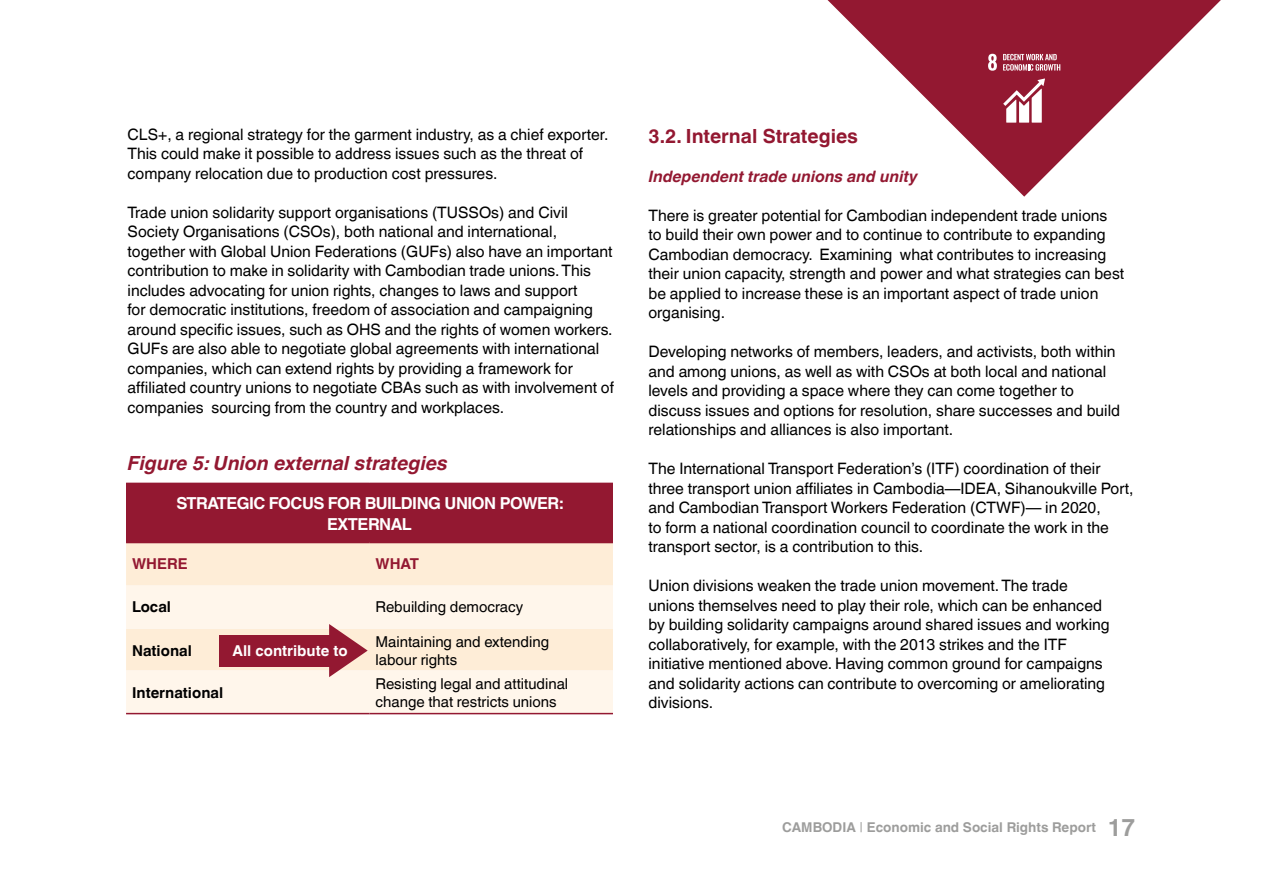
<style>
.page{position:relative;width:1263px;height:893px;background:#fff}
.page>*{position:absolute;margin:0;border:0;box-sizing:border-box;transform-origin:0 0}
.t1{font:italic 700 19.5px "Helvetica World";color:#931831}
.t2{font:700 19.5px "Helvetica World";color:#931831}
.t3{font:700 16.5px/21px "Helvetica World";letter-spacing:-.03em;color:#fff;text-align:center}
.t4{font:15.75px/19.5px "Helvetica World";color:#000}
.t5{font:italic 700 15.75px "Helvetica World";color:#931831}
.t6{font:15px/18px "Helvetica World";color:#000}
.t7{font:700 15px "Helvetica World";color:#000}
.t8{font:700 15px "Helvetica World";color:#fff}
.t9{font:700 15px "Helvetica World";color:#931831}
.t10{font:700 13.5px "Helvetica World";color:#9d9d9c}
.s1{font-weight:400}
.s2{font-size:24px}
</style>
<div class="page">
<div style="left:126px;top:483px;width:487px;height:59px;background:#931831"></div>
<div style="left:126px;top:543px;width:487px;height:43px;background:#feedd7"></div>
<svg style="left:126px;top:586px;width:487px;height:127px;background:#fef2e5"></svg>
<hr style="left:126px;top:542px;width:243px;height:1px;background:#931831">
<hr style="left:369px;top:542px;width:244px;height:1px;background:#931831">
<hr style="left:126px;top:713px;width:243px;height:1px;background:#931831">
<hr style="left:369px;top:713px;width:244px;height:1px;background:#931831">
<div style="left:220px;top:635px;width:110px;height:31px;background:#931831"></div>
<svg style="left:329px;top:624px;width:39px;height:53px;background:#c88488"></svg>
<svg style="left:827px;top:0;width:394px;height:197px"></svg>
<svg style="left:988px;top:54px;width:9px;height:17px"></svg>
<svg style="left:1003px;top:54px;width:57px;height:17px"></svg>
<svg style="left:1003px;top:79px;width:42px;height:44px"></svg>
<p class="t4" style="left:128px;top:124px;width:482px">CLS+, a regional strategy for the garment industry, as a chief exporter.<br>This could make it possible to address issues such as the threat of company relocation due to production cost pressures.</p>
<p class="t4" style="left:128px;top:202px;width:488px">Trade union solidarity support organisations (TUSSOs) and Civil Society Organisations (CSOs), both national and international, together with Global Union Federations (GUFs) also have an important contribution to make in solidarity with Cambodian trade unions. This includes advocating for union rights, changes to laws and support<br>for democratic institutions, freedom of association and campaigning around specific issues, such as OHS and the rights of women workers.<br>GUFs are also able to negotiate global agreements with international companies, which can extend rights by providing a framework for affiliated country unions to negotiate CBAs such as with involvement of companies sourcing from the country and workplaces.</p>
<p class="t1" style="left:128px;top:451px;width:322px">Figure 5: Union external strategies</p>
<p class="t3" style="left:176px;top:492px;width:388px">STRATEGIC FOCUS FOR BUILDING UNION POWER:<br>EXTERNAL</p>
<p class="t9" style="left:132px;top:555px;width:57px">WHERE</p>
<p class="t9" style="left:375px;top:555px;width:45px">WHAT</p>
<p class="t7" style="left:132px;top:598px;width:41px">Local</p>
<p class="t6" style="left:375px;top:598px;width:149px">Rebuilding democracy</p>
<p class="t7" style="left:132px;top:642px;width:61px">National</p>
<p class="t6" style="left:375px;top:632px;width:175px">Maintaining and extending labour rights</p>
<p class="t7" style="left:132px;top:684px;width:93px">International</p>
<p class="t6" style="left:375px;top:674px;width:194px">Resisting legal and attitudinal change that restricts unions</p>
<p class="t8" style="left:232px;top:642px;width:117px">All contribute to</p>
<p class="t2" style="left:648px;top:124px;width:211px">3.2. Internal Strategies</p>
<p class="t5" style="left:648px;top:167px;width:271px">Independent trade unions and unity</p>
<p class="t4" style="left:648px;top:205px;width:477px">There is greater potential for Cambodian independent trade unions to build their own power and to continue to contribute to expanding Cambodian democracy. Examining what contributes to increasing their union capacity, strength and power and what strategies can best be applied to increase these is an important aspect of trade union organising.</p>
<p class="t4" style="left:648px;top:342px;width:473px">Developing networks of members, leaders, and activists, both within and among unions, as well as with CSOs at both local and national levels and providing a space where they can come together to discuss issues and options for resolution, share successes and build relationships and alliances is also important.</p>
<p class="t4" style="left:648px;top:459px;width:486px">The International Transport Federation’s (ITF) coordination of their three transport union affiliates in Cambodia—IDEA, Sihanoukville Port, and Cambodian Transport Workers Federation (CTWF)— in 2020,<br>to form a national coordination council to coordinate the work in the transport sector, is a contribution to this.</p>
<p class="t4" style="left:648px;top:576px;width:463px">Union divisions weaken the trade union movement. The trade unions themselves need to play their role, which can be enhanced by building solidarity campaigns around shared issues and working collaboratively, for example, with the 2013 strikes and the ITF initiative mentioned above. Having common ground for campaigns and solidarity actions can contribute to overcoming or ameliorating divisions.</p>
<p class="t10" style="left:782px;top:819px;width:355px">CAMBODIA <span class="s1">|</span> Economic and Social Rights Report <span class="s2">17</span></p>
</div>
